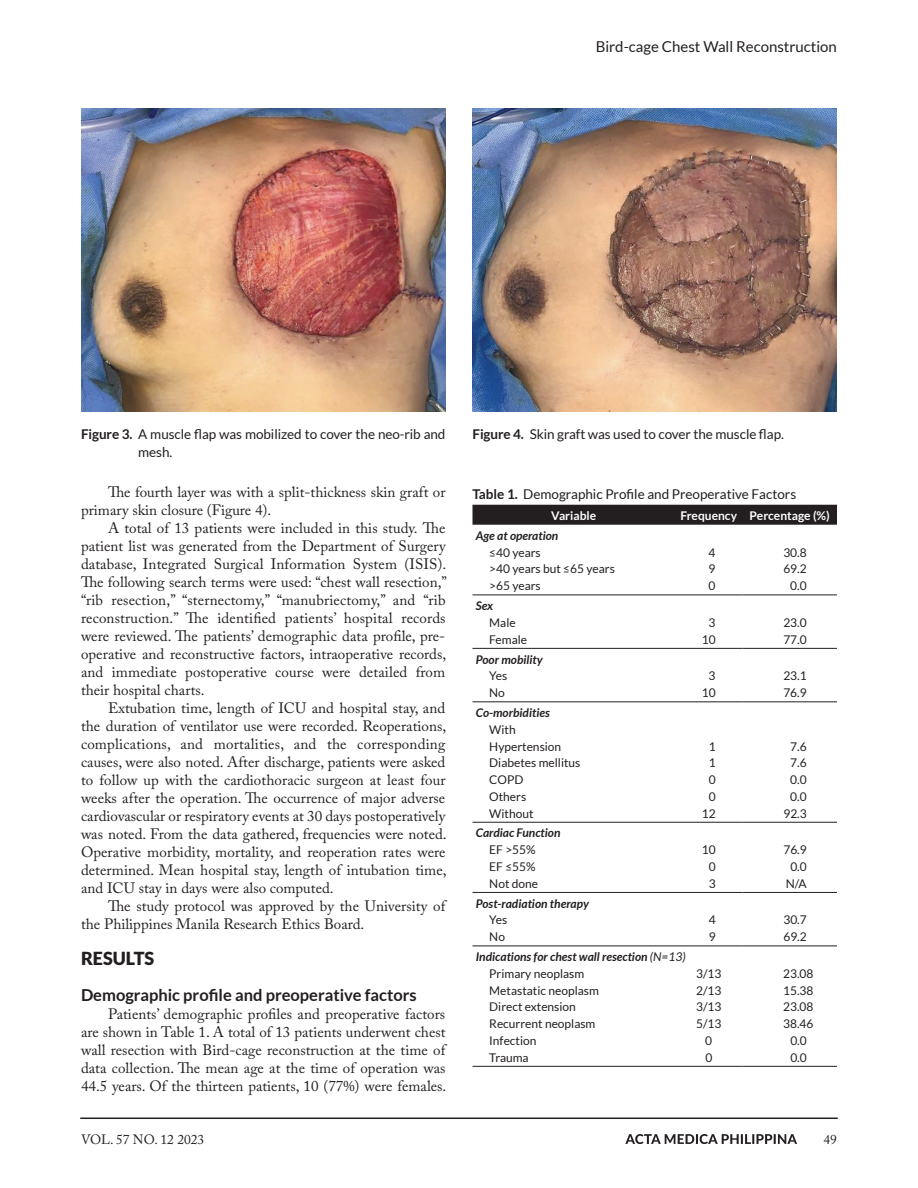
<style>
.page{position:relative;width:918px;height:1188px;background:#fff}
.page>*{position:absolute;margin:0;border:0;box-sizing:border-box;transform-origin:0 0}
.t1{font:900 18px "Lato";color:#231f20}
.t2{font:700 16.5px "Lato";color:#231f20}
.t3{font:15px/18px "Adobe Caslon Pro";color:#231f20;text-align:justify}
.t4{font:15px "Lato";color:#231f20}
.t5{font:13.5px/18px "Lato";letter-spacing:-.005em;color:#231f20}
.t6{font:13.5px "Adobe Caslon Pro";color:#231f20}
.t7{font:12px/16.8px "Lato";color:#231f20}
.t8{font:italic 700 12px/16.8px "Lato";color:#231f20}
.t9{font:700 12px "Lato";color:#fff}
.s1{font-weight:700}
.s2{font-weight:400}
.s3{font-weight:400;font-style:normal}
</style>
<div class="page">
<div style="left:472px;top:505px;width:365px;height:20px;background:#231f20"></div>
<hr style="left:472px;top:595px;width:203px;height:1px;background:#231f20">
<hr style="left:675px;top:595px;width:67px;height:1px;background:#231f20">
<hr style="left:742px;top:595px;width:95px;height:1px;background:#231f20">
<hr style="left:472px;top:648px;width:203px;height:1px;background:#231f20">
<hr style="left:675px;top:648px;width:67px;height:1px;background:#231f20">
<hr style="left:742px;top:648px;width:95px;height:1px;background:#231f20">
<hr style="left:472px;top:701px;width:203px;height:1px;background:#231f20">
<hr style="left:675px;top:701px;width:67px;height:1px;background:#231f20">
<hr style="left:742px;top:701px;width:95px;height:1px;background:#231f20">
<hr style="left:472px;top:822px;width:203px;height:1px;background:#231f20">
<hr style="left:675px;top:822px;width:67px;height:1px;background:#231f20">
<hr style="left:742px;top:822px;width:95px;height:1px;background:#231f20">
<hr style="left:472px;top:892px;width:203px;height:1px;background:#231f20">
<hr style="left:675px;top:892px;width:67px;height:1px;background:#231f20">
<hr style="left:742px;top:892px;width:95px;height:1px;background:#231f20">
<hr style="left:472px;top:1066px;width:203px;height:1px;background:#231f20">
<hr style="left:675px;top:1066px;width:67px;height:1px;background:#231f20">
<hr style="left:742px;top:1066px;width:95px;height:1px;background:#231f20">
<hr style="left:472px;top:946px;width:203px;height:1px;background:#231f20">
<hr style="left:675px;top:946px;width:67px;height:1px;background:#231f20">
<hr style="left:742px;top:946px;width:95px;height:1px;background:#231f20">
<img style="left:81px;top:108px;width:364px;height:304px">
<img style="left:472px;top:108px;width:365px;height:304px">
<hr style="left:80px;top:1118px;width:758px;height:1px;background:#231f20">
<svg style="left:625px;top:1134px;width:172px;height:10px"></svg>
<p class="t4" style="left:596px;top:38px;width:243px">Bird-cage Chest Wall Reconstruction</p>
<p class="t5" style="left:138px;top:425px;width:309px;text-indent:-57px"><span class="s1">Figure 3.</span> A muscle flap was mobilized to cover the neo-rib and mesh.</p>
<p class="t5" style="left:472px;top:425px;width:313px"><span class="s1">Figure 4.</span> Skin graft was used to cover the muscle flap.</p>
<p class="t3" style="left:81px;top:483px;width:366px;text-indent:27px">The fourth layer was with a split-thickness skin graft or primary skin closure (Figure 4).</p>
<p class="t3" style="left:81px;top:519px;width:368px;text-indent:27px">A total of 13 patients were included in this study. The patient list was generated from the Department of Surgery database, Integrated Surgical Information System (ISIS).<br>The following search terms were used: “chest wall resection,” “rib resection,” “sternectomy,” “manubriectomy,” and “rib reconstruction.” The identified patients’ hospital records were reviewed. The patients’ demographic data profile, pre&shy;operative and reconstructive factors, intraoperative records, and immediate postoperative course were detailed from their hospital charts.</p>
<p class="t3" style="left:81px;top:699px;width:367px;text-indent:27px">Extubation time, length of ICU and hospital stay, and the duration of ventilator use were recorded. Reoperations, complications, and mortalities, and the corresponding causes, were also noted. After discharge, patients were asked to follow up with the cardiothoracic surgeon at least four weeks after the operation. The occurrence of major adverse cardiovascular or respiratory events at 30 days postoperatively was noted. From the data gathered, frequencies were noted.<br>Operative morbidity, mortality, and reoperation rates were determined. Mean hospital stay, length of intubation time, and ICU stay in days were also computed.</p>
<p class="t3" style="left:81px;top:897px;width:366px;text-indent:27px">The study protocol was approved by the University of the Philippines Manila Research Ethics Board.</p>
<p class="t1" style="left:81px;top:948px;width:75px">RESULTS</p>
<p class="t2" style="left:81px;top:986px;width:337px">Demographic profile and preoperative factors</p>
<p class="t3" style="left:81px;top:1005px;width:367px;text-indent:27px">Patients’ demographic profiles and preoperative factors are shown in Table 1. A total of 13 patients underwent chest wall resection with Bird-cage reconstruction at the time of data collection. The mean age at the time of operation was 44.5 years. Of the thirteen patients, 10 (77%) were females.</p>
<p class="t5" style="left:472px;top:485px;width:325px"><span class="s1">Table 1.</span> Demographic Profile and Preoperative Factors</p>
<p class="t9" style="left:551px;top:509px;width:46px">Variable</p>
<p class="t9" style="left:680px;top:509px;width:151px">Frequency Percentage (%)</p>
<p class="t8" style="left:476px;top:527px;width:84px">Age at operation</p>
<p class="t7" style="left:489px;top:544px;width:53px">≤40 years</p>
<p class="t7" style="left:709px;top:544px;width:8px">4</p>
<p class="t7" style="left:783px;top:544px;width:25px">30.8</p>
<p class="t7" style="left:489px;top:561px;width:127px">&gt;40 years but ≤65 years</p>
<p class="t7" style="left:709px;top:561px;width:8px">9</p>
<p class="t7" style="left:783px;top:561px;width:25px">69.2</p>
<p class="t7" style="left:489px;top:577px;width:53px">&gt;65 years</p>
<p class="t7" style="left:709px;top:577px;width:8px">0</p>
<p class="t7" style="left:790px;top:577px;width:18px">0.0</p>
<p class="t8" style="left:476px;top:598px;width:19px">Sex</p>
<p class="t7" style="left:489px;top:614px;width:28px">Male</p>
<p class="t7" style="left:709px;top:614px;width:8px">3</p>
<p class="t7" style="left:783px;top:614px;width:25px">23.0</p>
<p class="t7" style="left:489px;top:631px;width:39px">Female</p>
<p class="t7" style="left:702px;top:631px;width:15px">10</p>
<p class="t7" style="left:783px;top:631px;width:25px">77.0</p>
<p class="t8" style="left:476px;top:651px;width:69px">Poor mobility</p>
<p class="t7" style="left:489px;top:668px;width:20px">Yes</p>
<p class="t7" style="left:709px;top:668px;width:8px">3</p>
<p class="t7" style="left:783px;top:668px;width:25px">23.1</p>
<p class="t7" style="left:489px;top:684px;width:17px">No</p>
<p class="t7" style="left:702px;top:684px;width:15px">10</p>
<p class="t7" style="left:783px;top:684px;width:25px">76.9</p>
<p class="t8" style="left:476px;top:705px;width:76px">Co-morbidities</p>
<p class="t7" style="left:489px;top:721px;width:74px">With<br>Hypertension</p>
<p class="t7" style="left:709px;top:738px;width:8px">1</p>
<p class="t7" style="left:790px;top:738px;width:18px">7.6</p>
<p class="t7" style="left:489px;top:754px;width:93px">Diabetes mellitus</p>
<p class="t7" style="left:709px;top:754px;width:8px">1</p>
<p class="t7" style="left:790px;top:754px;width:18px">7.6</p>
<p class="t7" style="left:489px;top:771px;width:36px">COPD</p>
<p class="t7" style="left:709px;top:771px;width:8px">0</p>
<p class="t7" style="left:790px;top:771px;width:18px">0.0</p>
<p class="t7" style="left:489px;top:788px;width:39px">Others</p>
<p class="t7" style="left:709px;top:788px;width:8px">0</p>
<p class="t7" style="left:790px;top:788px;width:18px">0.0</p>
<p class="t7" style="left:489px;top:805px;width:46px">Without</p>
<p class="t7" style="left:702px;top:805px;width:15px">12</p>
<p class="t7" style="left:783px;top:805px;width:25px">92.3</p>
<p class="t8" style="left:476px;top:825px;width:86px">Cardiac Function</p>
<p class="t7" style="left:489px;top:841px;width:48px">EF &gt;55%</p>
<p class="t7" style="left:702px;top:841px;width:15px">10</p>
<p class="t7" style="left:783px;top:841px;width:25px">76.9</p>
<p class="t7" style="left:489px;top:858px;width:48px">EF ≤55%</p>
<p class="t7" style="left:709px;top:858px;width:8px">0</p>
<p class="t7" style="left:790px;top:858px;width:18px">0.0</p>
<p class="t7" style="left:489px;top:875px;width:50px">Not done</p>
<p class="t7" style="left:709px;top:875px;width:8px">3</p>
<p class="t7" style="left:786px;top:875px;width:22px">N/A</p>
<p class="t8" style="left:476px;top:895px;width:115px">Post-radiation therapy</p>
<p class="t7" style="left:489px;top:912px;width:20px">Yes</p>
<p class="t7" style="left:709px;top:912px;width:8px">4</p>
<p class="t7" style="left:783px;top:912px;width:25px">30.7</p>
<p class="t7" style="left:489px;top:928px;width:17px">No</p>
<p class="t7" style="left:709px;top:928px;width:8px">9</p>
<p class="t7" style="left:783px;top:928px;width:25px">69.2</p>
<p class="t8" style="left:489px;top:949px;width:198px;text-indent:-14px">Indications for chest wall resection <span class="s2">(N=13)<br></span><span class="s3">Primary neoplasm</span></p>
<p class="t7" style="left:696px;top:965px;width:27px">3/13</p>
<p class="t7" style="left:783px;top:965px;width:32px">23.08</p>
<p class="t7" style="left:489px;top:982px;width:111px">Metastatic neoplasm</p>
<p class="t7" style="left:696px;top:982px;width:27px">2/13</p>
<p class="t7" style="left:783px;top:982px;width:32px">15.38</p>
<p class="t7" style="left:489px;top:999px;width:88px">Direct extension</p>
<p class="t7" style="left:696px;top:999px;width:27px">3/13</p>
<p class="t7" style="left:783px;top:999px;width:32px">23.08</p>
<p class="t7" style="left:489px;top:1015px;width:108px">Recurrent neoplasm</p>
<p class="t7" style="left:696px;top:1015px;width:27px">5/13</p>
<p class="t7" style="left:783px;top:1015px;width:32px">38.46</p>
<p class="t7" style="left:489px;top:1032px;width:49px">Infection</p>
<p class="t7" style="left:705px;top:1032px;width:8px">0</p>
<p class="t7" style="left:790px;top:1032px;width:18px">0.0</p>
<p class="t7" style="left:489px;top:1049px;width:41px">Trauma</p>
<p class="t7" style="left:705px;top:1049px;width:8px">0</p>
<p class="t7" style="left:790px;top:1049px;width:18px">0.0</p>
<p class="t6" style="left:81px;top:1131px;width:125px">VOL. 57 NO. 12 2023</p>
<p class="t6" style="left:824px;top:1131px;width:15px">49</p>
</div>
